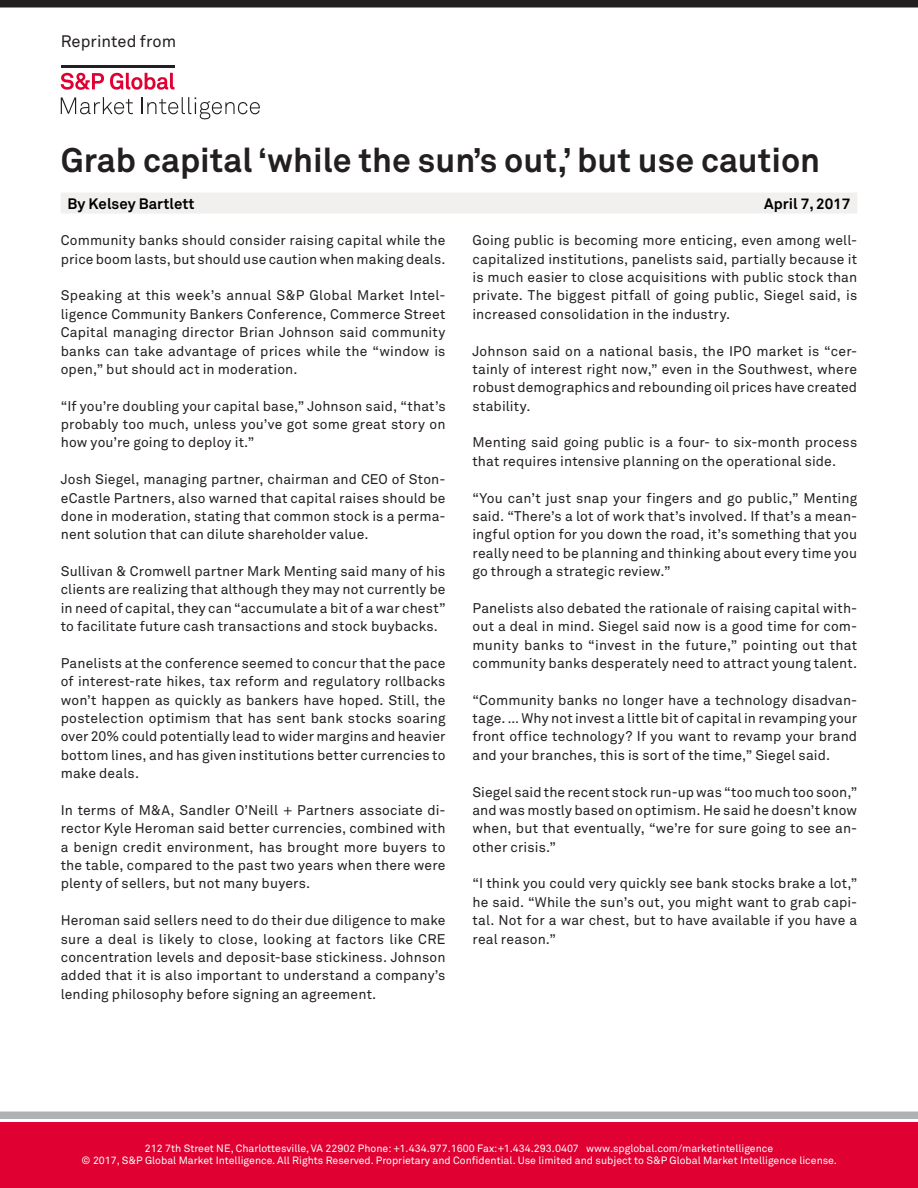
<style>
.page{position:relative;width:918px;height:1188px;background:#fff}
.page>*{position:absolute;margin:0;border:0;box-sizing:border-box;transform-origin:0 0}
.HEADLINE-New{font:700 33.75px "Akkurat Pro";color:#231f20}
.t1{font:33px "Myriad Pro";letter-spacing:.095em;color:#fff;scale:2 1}
.t2{font:16.5px "Akkurat Pro";letter-spacing:.005em;color:#231f20}
.Byline{font:700 15px "Akkurat Pro";letter-spacing:.005em;color:#000}
.Body_text{font:13.8px/18.3px "Akkurat Pro";letter-spacing:.01em;color:#231f20;text-align:justify}
.t3{font:10.5px/12.6px "Akkurat Pro";color:#fff;text-align:center}
</style>
<div class="page">
<div style="left:0;top:1112px;width:918px;height:7px;background:#afb1b4"></div>
<div style="left:0;top:1122px;width:918px;height:66px;background:#e00031"></div>
<div style="left:0;top:0;width:918px;height:8px;background:#231f20"></div>
<svg style="left:61px;top:65px;width:113px;height:25px"></svg>
<svg style="left:61px;top:97px;width:72px;height:17px"></svg>
<svg style="left:141px;top:97px;width:119px;height:22px"></svg>
<div style="left:61px;top:193px;width:796px;height:21px;background:#f2efef"></div>
<p class="t2" style="left:61px;top:31px;width:117px">Reprinted from</p>
<p class="HEADLINE-New" style="left:61px;top:139px;width:761px">Grab capital ‘while the sun’s out,’ but use caution</p>
<p class="Byline" style="left:68px;top:194px;width:128px">By Kelsey Bartlett</p>
<p class="Byline" style="left:764px;top:194px;width:88px">April 7, 2017</p>
<p class="Body_text" style="left:61px;top:231px;width:386px">Community banks should consider raising capital while the price boom lasts, but should use caution when making deals.</p>
<p class="Body_text" style="left:61px;top:286px;width:386px">Speaking at this week’s annual S&amp;P Global Market Intel&shy;ligence Community Bankers Conference, Commerce Street Capital managing director Brian Johnson said community banks can take advantage of prices while the “window is open,” but should act in moderation.</p>
<p class="Body_text" style="left:61px;top:397px;width:386px">“If you’re doubling your capital base,” Johnson said, “that’s probably too much, unless you’ve got some great story on how you’re going to deploy it.”</p>
<p class="Body_text" style="left:61px;top:470px;width:386px">Josh Siegel, managing partner, chairman and CEO of Ston&shy;eCastle Partners, also warned that capital raises should be done in moderation, stating that common stock is a perma&shy;nent solution that can dilute shareholder value.</p>
<p class="Body_text" style="left:61px;top:562px;width:386px">Sullivan &amp; Cromwell partner Mark Menting said many of his clients are realizing that although they may not currently be in need of capital, they can “accumulate a bit of a war chest” to facilitate future cash transactions and stock buybacks.</p>
<p class="Body_text" style="left:61px;top:654px;width:386px">Panelists at the conference seemed to concur that the pace of interest-rate hikes, tax reform and regulatory rollbacks won’t happen as quickly as bankers have hoped. Still, the postelection optimism that has sent bank stocks soaring over 20% could potentially lead to wider margins and heavier bottom lines, and has given institutions better currencies to make deals.</p>
<p class="Body_text" style="left:61px;top:801px;width:386px">In terms of M&amp;A, Sandler O’Neill + Partners associate di&shy;rector Kyle Heroman said better currencies, combined with a benign credit environment, has brought more buyers to the table, compared to the past two years when there were plenty of sellers, but not many buyers.</p>
<p class="Body_text" style="left:61px;top:911px;width:386px">Heroman said sellers need to do their due diligence to make sure a deal is likely to close, looking at factors like CRE concentration levels and deposit-base stickiness. Johnson added that it is also important to understand a company’s lending philosophy before signing an agreement.</p>
<p class="Body_text" style="left:472px;top:231px;width:386px">Going public is becoming more enticing, even among well&shy;capitalized institutions, panelists said, partially because it is much easier to close acquisitions with public stock than private. The biggest pitfall of going public, Siegel said, is increased consolidation in the industry.</p>
<p class="Body_text" style="left:472px;top:342px;width:386px">Johnson said on a national basis, the IPO market is “cer&shy;tainly of interest right now,” even in the Southwest, where robust demographics and rebounding oil prices have created stability.</p>
<p class="Body_text" style="left:472px;top:433px;width:386px">Menting said going public is a four- to six-month process that requires intensive planning on the operational side.</p>
<p class="Body_text" style="left:472px;top:489px;width:386px">“You can’t just snap your fingers and go public,” Menting said. “There’s a lot of work that’s involved. If that’s a mean&shy;ingful option for you down the road, it’s something that you really need to be planning and thinking about every time you go through a strategic review.”</p>
<p class="Body_text" style="left:472px;top:599px;width:386px">Panelists also debated the rationale of raising capital with&shy;out a deal in mind. Siegel said now is a good time for com&shy;munity banks to “invest in the future,” pointing out that community banks desperately need to attract young talent.</p>
<p class="Body_text" style="left:472px;top:691px;width:386px">“Community banks no longer have a technology disadvan&shy;tage. … Why not invest a little bit of capital in revamping your front office technology? If you want to revamp your brand and your branches, this is sort of the time,” Siegel said.</p>
<p class="Body_text" style="left:472px;top:783px;width:386px">Siegel said the recent stock run-up was “too much too soon,” and was mostly based on optimism. He said he doesn’t know when, but that eventually, “we’re for sure going to see an&shy;other crisis.”</p>
<p class="Body_text" style="left:472px;top:874px;width:386px">“I think you could very quickly see bank stocks brake a lot,” he said. “While the sun’s out, you might want to grab capi&shy;tal. Not for a war chest, but to have available if you have a real reason.”</p>
<h2 class="t1" style="left:63px;top:1127px;width:328px">http://www.snl.com</h2>
<p class="t3" style="left:82px;top:1142px;width:757px">212 7th Street NE, Charlottesville, VA 22902 Phone: +1.434.977.1600 Fax:+1.434.293.0407 www.spglobal.com/marketintelligence<br>© 2017, S&amp;P Global Market Intelligence. All Rights Reserved. Proprietary and Confidential. Use limited and subject to S&amp;P Global Market Intelligence license.</p>
</div>
